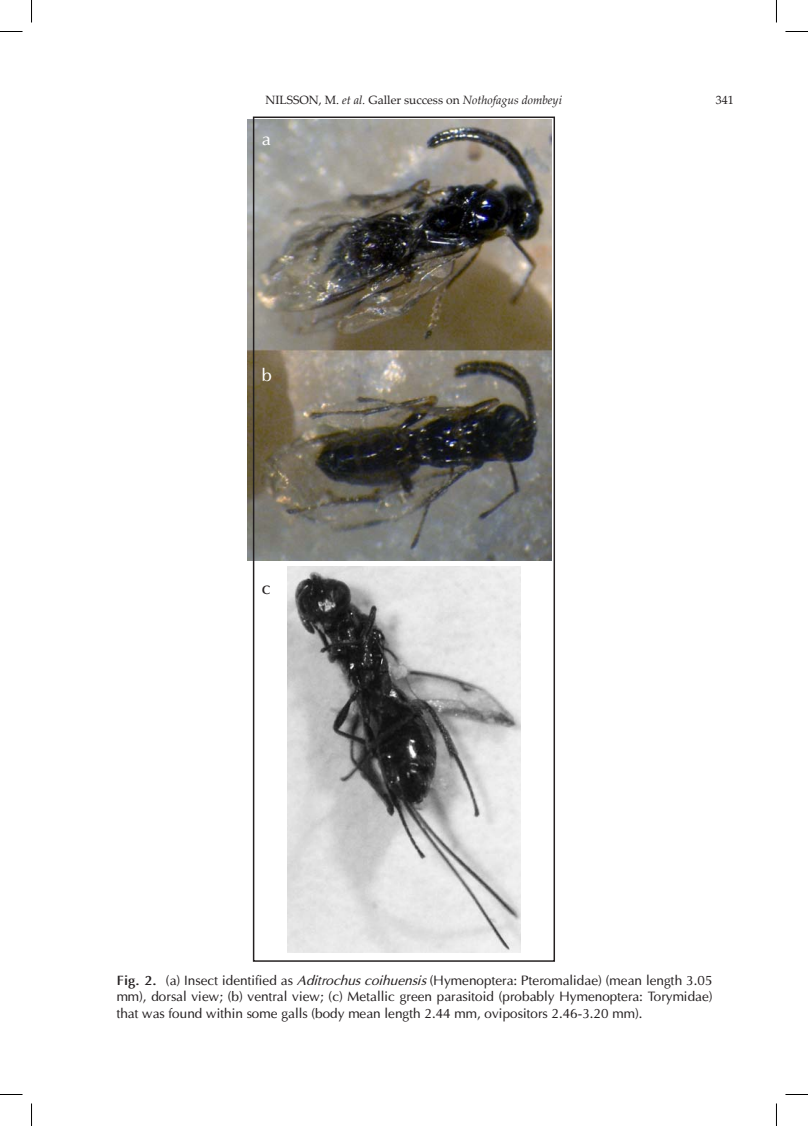
<style>
.page{position:relative;width:808px;height:1126px;background:#fff}
.page>*{position:absolute;margin:0;border:0;box-sizing:border-box;transform-origin:0 0}
.t1{font:17.85px "Optima";color:#fff}
.t2{font:17.85px "Optima";color:#231f20}
.t3{font:13.5px/16.2px "Optima";color:#231f20;text-align:justify}
.t4{font:12px "Palatino Linotype";color:#231f20}
.s1{font-style:italic}
.s2{font-weight:700}
</style>
<div class="page">
<img style="left:247px;top:120px;width:303px;height:440px">
<img style="left:287px;top:566px;width:233px;height:387px">
<svg style="left:0;top:31px;width:22px;height:1px"></svg>
<svg style="left:785px;top:31px;width:22px;height:1px"></svg>
<svg style="left:0;top:1094px;width:22px;height:1px"></svg>
<svg style="left:785px;top:1094px;width:22px;height:1px"></svg>
<svg style="left:31px;top:0;width:1px;height:22px"></svg>
<svg style="left:31px;top:1103px;width:1px;height:23px"></svg>
<p class="t4" style="left:265px;top:95px;width:298px">NILSSON, M. <span class="s1">et al.</span> Galler success on <span class="s1">Nothofagus dombeyi</span></p>
<p class="t4" style="left:715px;top:95px;width:19px">341</p>
<h1 class="t1" style="left:262px;top:132px;width:10px">a</h1>
<h1 class="t1" style="left:262px;top:367px;width:11px">b</h1>
<h1 class="t2" style="left:262px;top:581px;width:10px">c</h1>
<p class="t3" style="left:117px;top:974px;width:597px"><span class="s2">Fig. 2.</span> (a) Insect identified as <span class="s1">Aditrochus coihuensis</span> (Hymenoptera: Pteromalidae) (mean length 3.05 mm), dorsal view; (b) ventral view; (c) Metallic green parasitoid (probably Hymenoptera: Torymidae) that was found within some galls (body mean length 2.44 mm, ovipositors 2.46-3.20 mm).</p>
</div>
